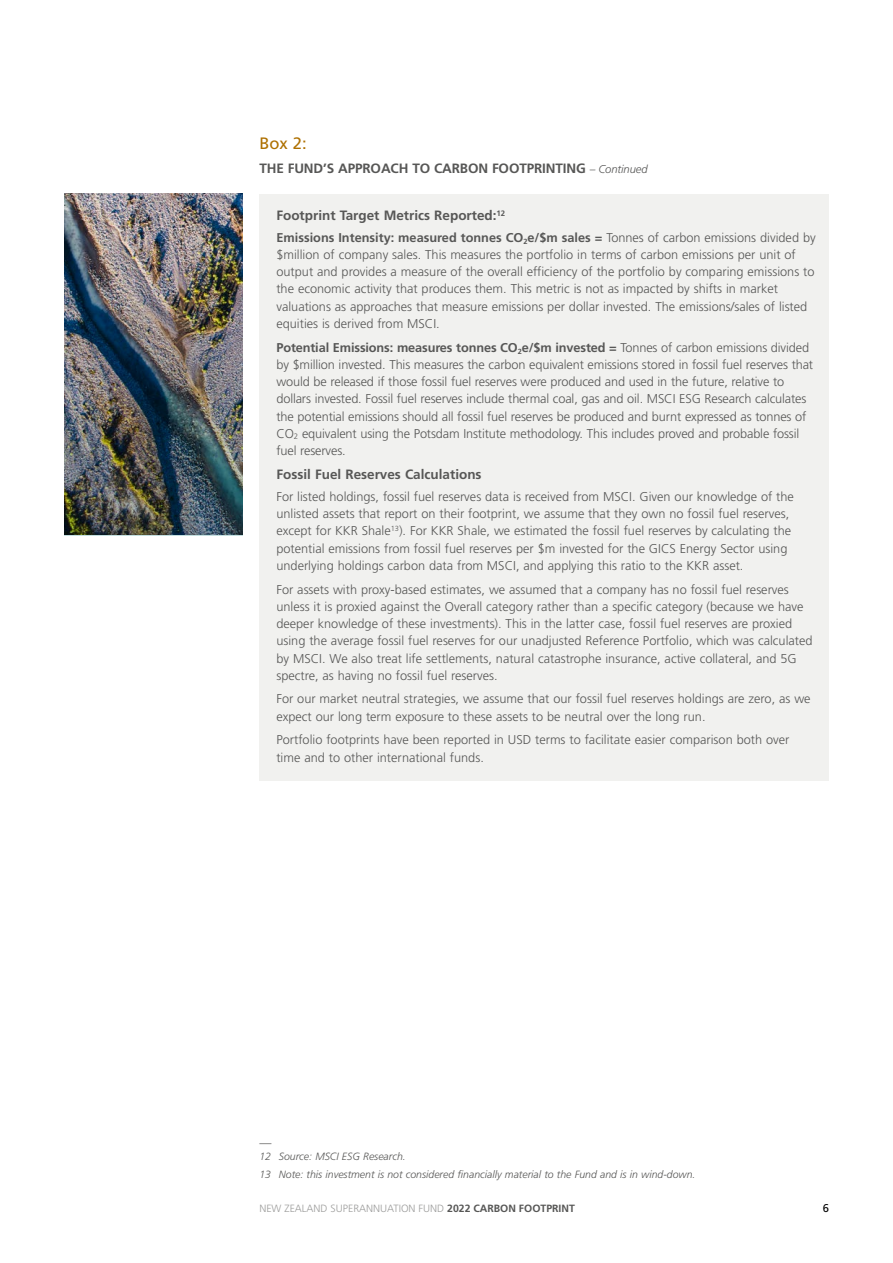
<style>
.page{position:relative;width:893px;height:1263px;background:#fff}
.page>*{position:absolute;margin:0;border:0;box-sizing:border-box;transform-origin:0 0}
.t1{font:16.5px "Frutiger";color:#ae7001}
.t2{font:700 13.5px "Frutiger";color:#575756}
.t3{font:300 12.75px/17.2px "Frutiger";color:#575756}
.t4{font:italic 300 12px "Frutiger";color:#575756}
.t5{font:11.25px "Frutiger";color:#000}
.t6{font:italic 300 10.5px/17.7px "Frutiger";color:#575756}
.t7{font:300 10.5px "Frutiger";color:#9d9d9c}
.s1{font-weight:300;font-style:italic;font-size:11.25px}
.s2{font-weight:700}
.s3{font-weight:700;color:#575756}
</style>
<div class="page">
<img style="left:64px;top:194px;width:178px;height:92px">
<img style="left:64px;top:286px;width:178px;height:249px">
<div style="left:259px;top:194px;width:570px;height:586px;background:#f1f1ef"></div>
<p class="t1" style="left:259px;top:133px;width:49px">Box 2:</p>
<p class="t2" style="left:259px;top:160px;width:390px">THE FUND’S APPROACH TO CARBON FOOTPRINTING <span class="s1">– Continued</span></p>
<p class="t2" style="left:276px;top:208px;width:230px">Footprint Target Metrics Reported:<sup>12</sup></p>
<p class="t3" style="left:276px;top:229px;width:541px"><span class="s2">Emissions Intensity: measured tonnes CO</span><sub>2</sub><span class="s2">e/$m sales =</span> Tonnes of carbon emissions divided by $million of company sales. This measures the portfolio in terms of carbon emissions per unit of output and provides a measure of the overall efficiency of the portfolio by comparing emissions to the economic activity that produces them. This metric is not as impacted by shifts in market valuations as approaches that measure emissions per dollar invested. The emissions/sales of listed equities is derived from MSCI.</p>
<p class="t3" style="left:276px;top:338px;width:538px"><span class="s2">Potential Emissions: measures tonnes CO</span><sub>2</sub><span class="s2">e/$m invested =</span> Tonnes of carbon emissions divided by $million invested. This measures the carbon equivalent emissions stored in fossil fuel reserves that would be released if those fossil fuel reserves were produced and used in the future, relative to dollars invested. Fossil fuel reserves include thermal coal, gas and oil. MSCI ESG Research calculates the potential emissions should all fossil fuel reserves be produced and burnt expressed as tonnes of CO<sub>2</sub> equivalent using the Potsdam Institute methodology. This includes proved and probable fossil fuel reserves.</p>
<p class="t2" style="left:276px;top:467px;width:207px">Fossil Fuel Reserves Calculations</p>
<p class="t3" style="left:276px;top:488px;width:519px">For listed holdings, fossil fuel reserves data is received from MSCI. Given our knowledge of the unlisted assets that report on their footprint, we assume that they own no fossil fuel reserves, except for KKR Shale<sup>13</sup>). For KKR Shale, we estimated the fossil fuel reserves by calculating the potential emissions from fossil fuel reserves per $m invested for the GICS Energy Sector using underlying holdings carbon data from MSCI, and applying this ratio to the KKR asset.</p>
<p class="t3" style="left:276px;top:580px;width:538px">For assets with proxy-based estimates, we assumed that a company has no fossil fuel reserves unless it is proxied against the Overall category rather than a specific category (because we have deeper knowledge of these investments). This in the latter case, fossil fuel reserves are proxied using the average fossil fuel reserves for our unadjusted Reference Portfolio, which was calculated by MSCI. We also treat life settlements, natural catastrophe insurance, active collateral, and 5G spectre, as having no fossil fuel reserves.</p>
<p class="t3" style="left:276px;top:690px;width:536px">For our market neutral strategies, we assume that our fossil fuel reserves holdings are zero, as we expect our long term exposure to these assets to be neutral over the long run.</p>
<p class="t3" style="left:276px;top:731px;width:515px">Portfolio footprints have been reported in USD terms to facilitate easier comparison both over time and to other international funds.</p>
<p class="t4" style="left:259px;top:1136px;width:13px">—</p>
<p class="t6" style="left:259px;top:1148px;width:438px">12 Source: MSCI ESG Research.<br>13 Note: this investment is not considered financially material to the Fund and is in wind-down.</p>
<p class="t7" style="left:259px;top:1203px;width:317px">NEW ZEALAND SUPERANNUATION FUND <span class="s3">2022 CARBON FOOTPRINT</span></p>
<p class="t5" style="left:823px;top:1202px;width:8px">6</p>
</div>
